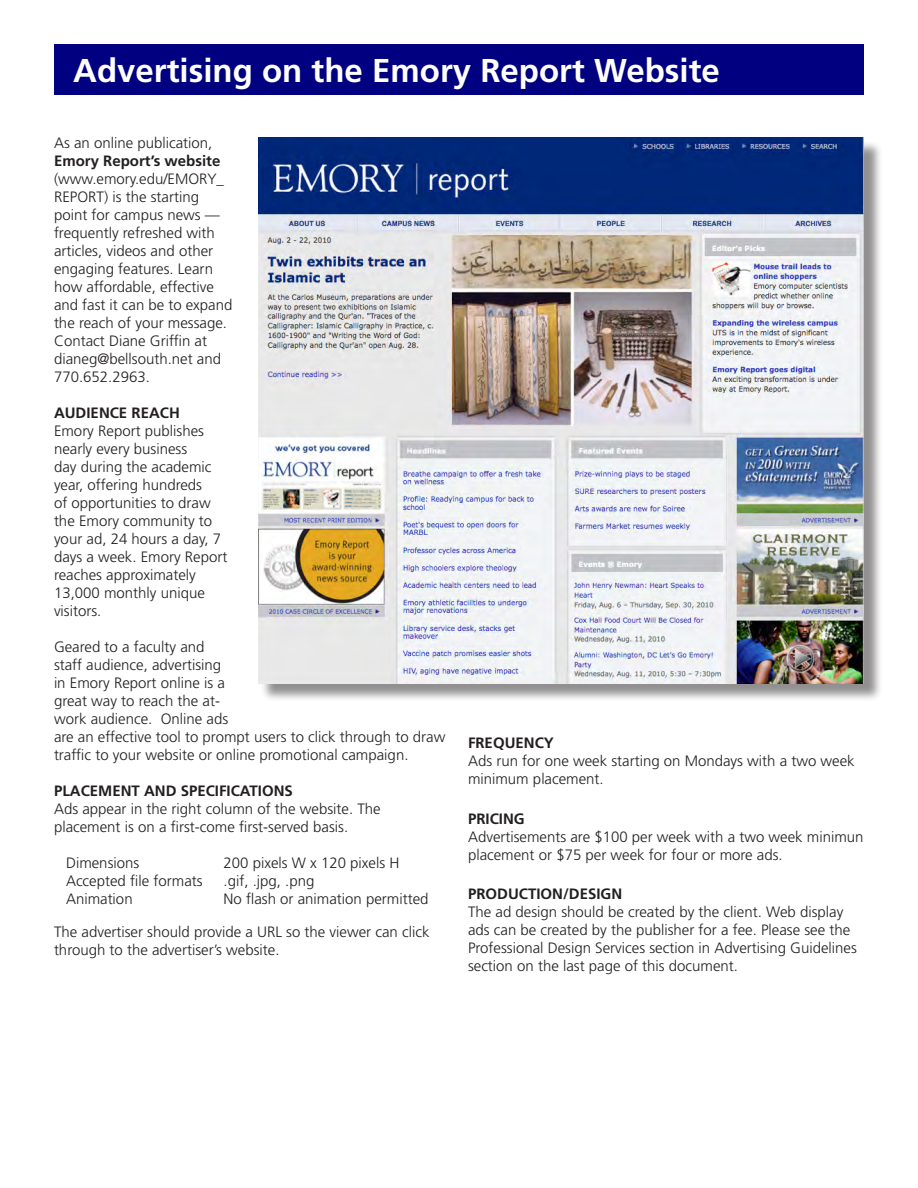
<style>
.page{position:relative;width:918px;height:1188px;background:#fff}
.page>*{position:absolute;margin:0;border:0;box-sizing:border-box;transform-origin:0 0}
.Paragraph_Style_1{font:700 33px "Frutiger LT Std";color:#fff}
.Paragraph_Style_2{font:300 15px/18px "Frutiger LT Std";color:#231f20}
.Paragraph_Style_1-2{font:700 15px "Frutiger LT Std";color:#231f20}
.Paragraph_Style_2-2{font:700 15px "Frutiger LT Std";color:#231f20}
.s1{font-weight:700}
</style>
<div class="page">
<div style="left:54px;top:45px;width:810px;height:50px;background:#000080"></div>
<div style="left:260px;top:140px;width:623px;height:563px;background:#231f20;opacity:.5"></div>
<img style="left:258px;top:138px;width:606px;height:546px">
<p class="Paragraph_Style_1" style="left:73px;top:51px;width:648px">Advertising on the Emory Report Website</p>
<p class="Paragraph_Style_2" style="left:54px;top:134px;width:180px">As an online publication,<br><span class="s1">Emory Report’s website </span>(www.emory.edu/EMORY_<br>REPORT) is the starting point for campus news — frequently refreshed with articles, videos and other engaging features. Learn how affordable, effective and fast it can be to expand the reach of your message.<br>Contact Diane Griffin at dianeg@bellsouth.net and<br>770.652.2963.</p>
<p class="Paragraph_Style_2-2" style="left:54px;top:404px;width:127px">AUDIENCE REACH</p>
<p class="Paragraph_Style_2" style="left:54px;top:422px;width:175px">Emory Report publishes nearly every business<br>day during the academic year, offering hundreds<br>of opportunities to draw the Emory community to your ad, 24 hours a day, 7 days a week. Emory Report reaches approximately<br>13,000 monthly unique visitors.</p>
<p class="Paragraph_Style_2" style="left:54px;top:638px;width:393px">Geared to a faculty and<br>staff audience, advertising<br>in Emory Report online is a<br>great way to reach the at-<br>work audience. Online ads<br>are an effective tool to prompt users to click through to draw traffic to your website or online promotional campaign.</p>
<p class="Paragraph_Style_1-2" style="left:54px;top:782px;width:240px">PLACEMENT AND SPECIFICATIONS</p>
<p class="Paragraph_Style_2" style="left:54px;top:800px;width:328px">Ads appear in the right column of the website. The placement is on a first-come first-served basis.</p>
<p class="Paragraph_Style_2" style="left:66px;top:854px;width:75px">Dimensions</p>
<p class="Paragraph_Style_2" style="left:224px;top:854px;width:177px">200 pixels W x 120 pixels H</p>
<p class="Paragraph_Style_2" style="left:66px;top:872px;width:138px">Accepted file formats</p>
<p class="Paragraph_Style_2" style="left:224px;top:872px;width:92px">.gif, .jpg, .png</p>
<p class="Paragraph_Style_2" style="left:66px;top:890px;width:68px">Animation</p>
<p class="Paragraph_Style_2" style="left:224px;top:890px;width:207px">No flash or animation permitted</p>
<p class="Paragraph_Style_2" style="left:54px;top:923px;width:377px">The advertiser should provide a URL so the viewer can click through to the advertiser’s website.</p>
<p class="Paragraph_Style_2-2" style="left:468px;top:734px;width:87px">FREQUENCY</p>
<p class="Paragraph_Style_2" style="left:468px;top:752px;width:388px">Ads run for one week starting on Mondays with a two week minimum placement.</p>
<p class="Paragraph_Style_1-2" style="left:468px;top:810px;width:58px">PRICING</p>
<p class="Paragraph_Style_2" style="left:468px;top:828px;width:397px">Advertisements are $100 per week with a two week minimun placement or $75 per week for four or more ads.</p>
<p class="Paragraph_Style_1-2" style="left:468px;top:885px;width:156px">PRODUCTION/DESIGN</p>
<p class="Paragraph_Style_2" style="left:468px;top:903px;width:390px">The ad design should be created by the client. Web display ads can be created by the publisher for a fee. Please see the Professional Design Services section in Advertising Guidelines section on the last page of this document.</p>
</div>
